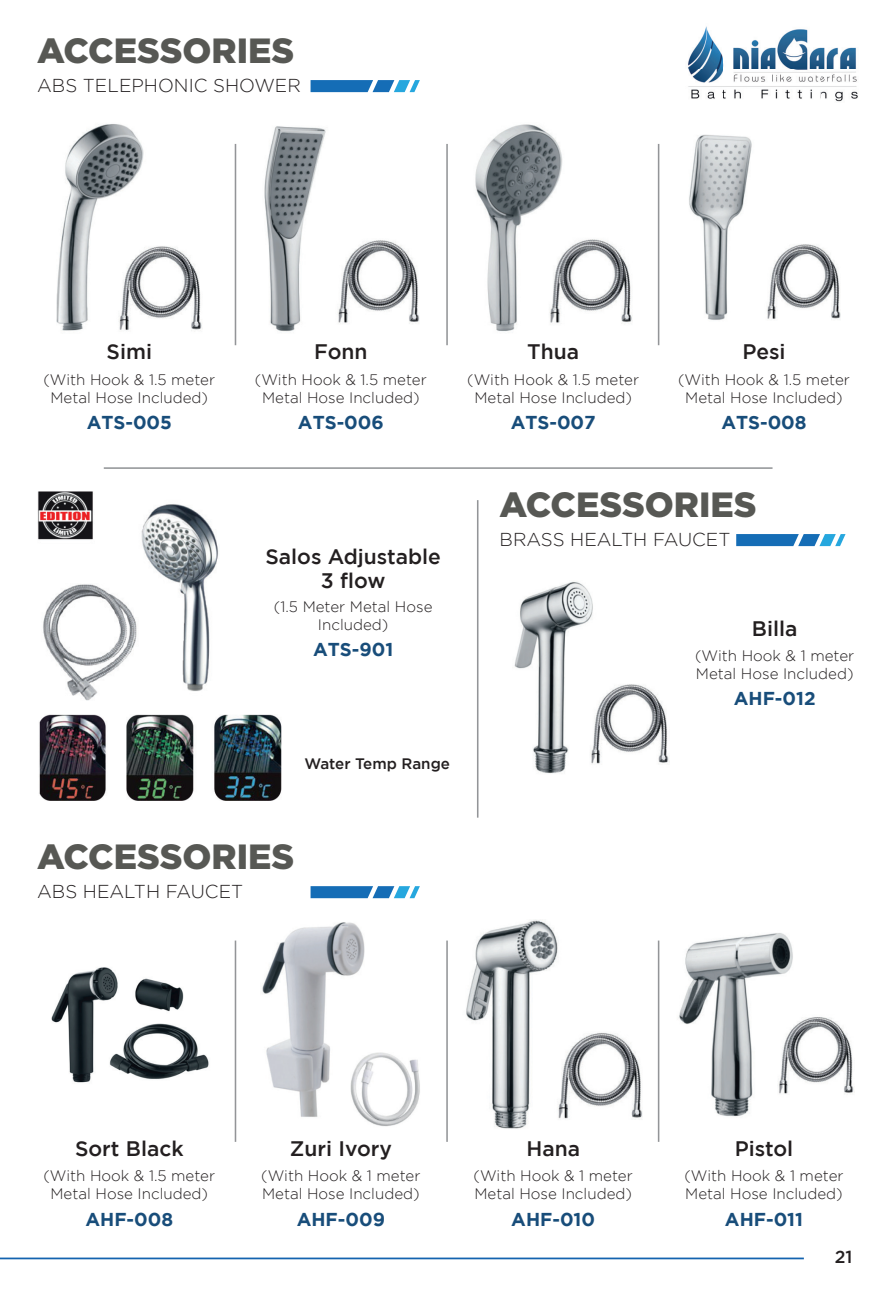
<style>
.page{position:relative;width:893px;height:1290px;background:#fff}
.page>*{position:absolute;margin:0;border:0;box-sizing:border-box;transform-origin:0 0}
.t1{font:900 35px "Gotham";color:#575854}
.t2{font:500 21px/24.5px "Gotham";color:#231f20;text-align:center}
.t3{font:700 18.55px "Gotham";color:#184d7a}
.t4{font:300 18.55px "Gotham";color:#231f20}
.t5{font:500 17.5px "Gotham";color:#231f20}
.t6{font:300 15.05px/18.2px "Gotham";color:#231f20;text-align:center}
.t7{font:500 15.05px "Gotham";color:#231f20}
</style>
<div class="page">
<img style="left:688px;top:26px;width:170px;height:76px">
<hr style="left:0;top:1257px;width:804px;height:2px;background:#1363af">
<svg style="left:311px;top:80px;width:109px;height:12px"></svg>
<svg style="left:311px;top:886px;width:109px;height:12px"></svg>
<hr style="left:235px;top:144px;width:1px;height:201px;background:#939598">
<hr style="left:446px;top:144px;width:2px;height:201px;background:#939598">
<hr style="left:658px;top:144px;width:1px;height:201px;background:#939598">
<img style="left:57px;top:124px;width:145px;height:207px">
<img style="left:264px;top:126px;width:156px;height:206px">
<img style="left:475px;top:124px;width:157px;height:208px">
<img style="left:689px;top:134px;width:152px;height:186px">
<hr style="left:235px;top:940px;width:1px;height:202px;background:#939598">
<hr style="left:446px;top:940px;width:2px;height:202px;background:#939598">
<hr style="left:658px;top:940px;width:1px;height:202px;background:#939598">
<img style="left:51px;top:967px;width:158px;height:116px">
<img style="left:262px;top:922px;width:158px;height:205px">
<img style="left:466px;top:919px;width:177px;height:210px">
<img style="left:678px;top:933px;width:177px;height:184px">
<hr style="left:104px;top:467px;width:668px;height:2px;background:#939598">
<hr style="left:477px;top:500px;width:1px;height:318px;background:#939598">
<svg style="left:736px;top:534px;width:109px;height:12px"></svg>
<img style="left:514px;top:582px;width:155px;height:192px">
<img style="left:37px;top:491px;width:182px;height:210px">
<img style="left:39px;top:714px;width:243px;height:87px">
<h1 class="t1" style="left:37px;top:30px;width:259px">ACCESSORIES</h1>
<p class="t4" style="left:37px;top:75px;width:265px">ABS TELEPHONIC SHOWER</p>
<h2 class="t2" style="left:107px;top:339px;width:47px">Simi</h2>
<p class="t6" style="left:43px;top:370px;width:173px">(With Hook &amp; 1.5 meter<br>Metal Hose Included)</p>
<p class="t3" style="left:87px;top:411px;width:87px">ATS-005</p>
<h2 class="t2" style="left:314px;top:339px;width:55px">Fonn</h2>
<p class="t6" style="left:255px;top:370px;width:173px">(With Hook &amp; 1.5 meter<br>Metal Hose Included)</p>
<p class="t3" style="left:298px;top:411px;width:87px">ATS-006</p>
<h2 class="t2" style="left:527px;top:339px;width:53px">Thua</h2>
<p class="t6" style="left:467px;top:370px;width:173px">(With Hook &amp; 1.5 meter<br>Metal Hose Included)</p>
<p class="t3" style="left:511px;top:411px;width:87px">ATS-007</p>
<h2 class="t2" style="left:742px;top:339px;width:45px">Pesi</h2>
<p class="t6" style="left:678px;top:370px;width:173px">(With Hook &amp; 1.5 meter<br>Metal Hose Included)</p>
<p class="t3" style="left:721px;top:411px;width:87px">ATS-008</p>
<h2 class="t2" style="left:265px;top:543px;width:177px">Salos Adjustable<br>3 flow</h2>
<p class="t6" style="left:274px;top:597px;width:160px">(1.5 Meter Metal Hose<br>Included)</p>
<p class="t3" style="left:313px;top:639px;width:82px">ATS-901</p>
<p class="t7" style="left:305px;top:754px;width:147px">Water Temp Range</p>
<h1 class="t1" style="left:500px;top:484px;width:259px">ACCESSORIES</h1>
<p class="t4" style="left:500px;top:529px;width:232px">BRASS HEALTH FAUCET</p>
<h2 class="t2" style="left:752px;top:615px;width:47px">Billa</h2>
<p class="t6" style="left:695px;top:646px;width:161px;text-align:left">(With Hook &amp; 1 meter<br>Metal Hose Included)</p>
<p class="t3" style="left:734px;top:687px;width:83px">AHF-012</p>
<h1 class="t1" style="left:37px;top:836px;width:259px">ACCESSORIES</h1>
<p class="t4" style="left:37px;top:881px;width:208px">ABS HEALTH FAUCET</p>
<h2 class="t2" style="left:75px;top:1136px;width:110px">Sort Black</h2>
<p class="t6" style="left:43px;top:1167px;width:173px">(With Hook &amp; 1.5 meter<br>Metal Hose Included)</p>
<p class="t3" style="left:85px;top:1208px;width:89px">AHF-008</p>
<h2 class="t2" style="left:290px;top:1136px;width:104px">Zuri Ivory</h2>
<p class="t6" style="left:261px;top:1167px;width:161px;text-align:left">(With Hook &amp; 1 meter<br>Metal Hose Included)</p>
<p class="t3" style="left:297px;top:1208px;width:90px">AHF-009</p>
<h2 class="t2" style="left:526px;top:1136px;width:55px">Hana</h2>
<p class="t6" style="left:474px;top:1167px;width:161px;text-align:left">(With Hook &amp; 1 meter<br>Metal Hose Included)</p>
<p class="t3" style="left:511px;top:1208px;width:85px">AHF-010</p>
<h2 class="t2" style="left:735px;top:1136px;width:60px">Pistol</h2>
<p class="t6" style="left:684px;top:1167px;width:161px;text-align:left">(With Hook &amp; 1 meter<br>Metal Hose Included)</p>
<p class="t3" style="left:725px;top:1208px;width:80px">AHF-011</p>
<p class="t5" style="left:835px;top:1246px;width:19px">21</p>
</div>
